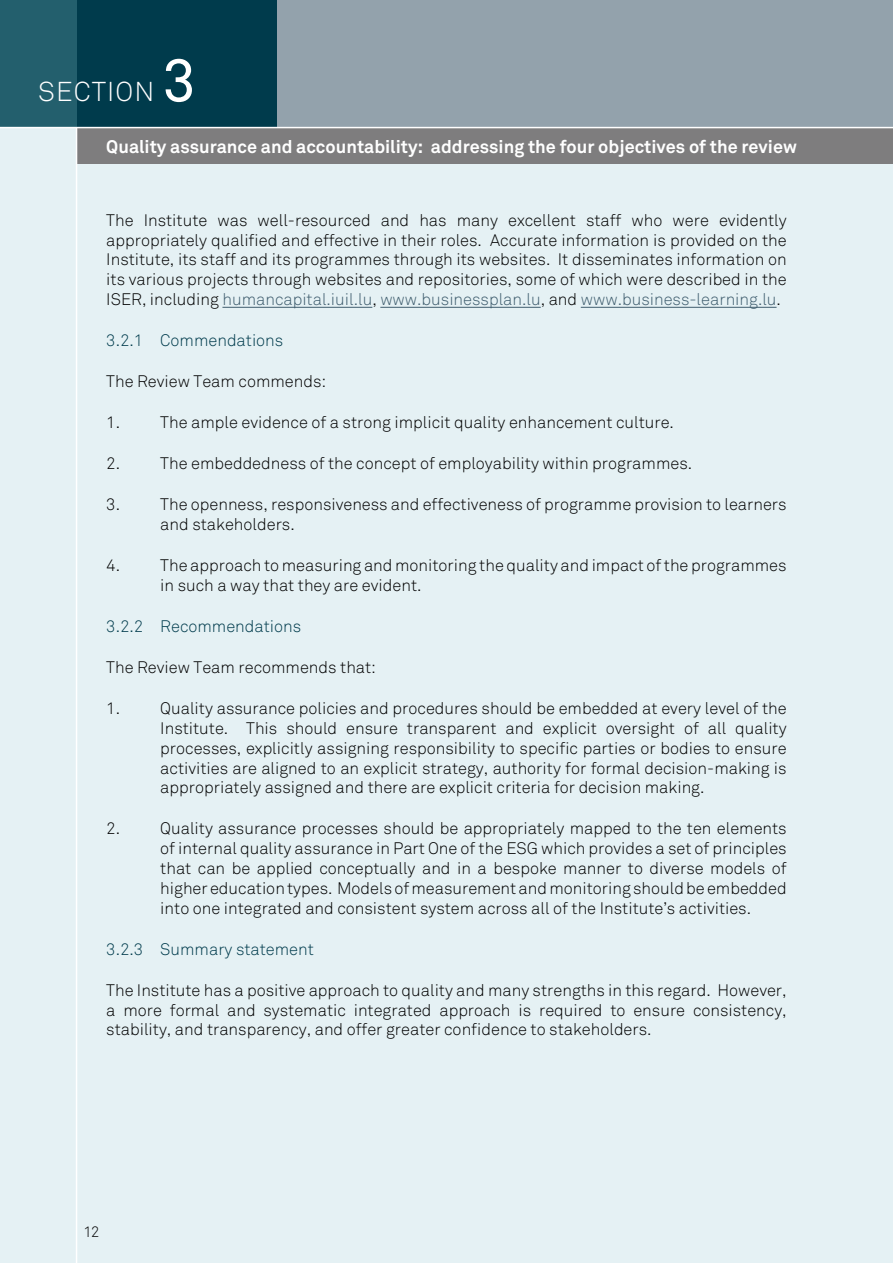
<style>
.page{position:relative;width:893px;height:1263px;background:#fff}
.page>*{position:absolute;margin:0;border:0;box-sizing:border-box;transform-origin:0 0}
.t1{font:60px "Akkurat";color:#fff}
.t2{font:300 27px "Akkurat";letter-spacing:.04em;color:#fff}
.t3{font:700 18px "Akkurat";color:#fff}
.t4{font:300 16.5px/19.8px "Akkurat";color:#000;text-align:justify}
.t5{font:300 16.5px "Akkurat";color:#003b4c}
.t6{font:300 15px "Akkurat";color:#000}
.s1{color:#3f5d6e}
</style>
<div class="page">
<div style="left:0;top:128px;width:893px;height:1135px;background:#e5f1f4"></div>
<div style="left:77px;top:128px;width:816px;height:36px;background:#7e7d7e"></div>
<div style="left:277px;top:0;width:616px;height:128px;background:#93a2ac"></div>
<hr style="left:76px;top:0;width:1px;height:1263px;background:#fff">
<div style="left:77px;top:0;width:200px;height:128px;background:#003b4c"></div>
<div style="left:0;top:0;width:77px;height:128px;background:#235f6d"></div>
<hr style="left:0;top:127px;width:893px;height:1px;background:#fff">
<hr style="left:222px;top:307px;width:150px;height:1px;background:#3f5d6e">
<hr style="left:380px;top:307px;width:161px;height:1px;background:#3f5d6e">
<hr style="left:581px;top:307px;width:196px;height:1px;background:#3f5d6e">
<h1 class="t1" style="left:162px;top:45px;width:35px">3</h1>
<p class="t3" style="left:106px;top:136px;width:692px">Quality assurance and accountability: addressing the four objectives of the review</p>
<h2 class="t2" style="left:38px;top:76px;width:118px">SECTION</h2>
<p class="t4" style="left:106px;top:210px;width:682px">The Institute was well-resourced and has many excellent staff who were evidently appropriately qualified and effective in their roles. Accurate information is provided on the Institute, its staff and its programmes through its websites. It disseminates information on its various projects through websites and repositories, some of which were described in the ISER, including <span class="s1">humancapital.iuil.lu</span>, <span class="s1">www.businessplan.lu</span>, and <span class="s1">www.business-learning.lu</span>.</p>
<p class="t5" style="left:106px;top:331px;width:179px">3.2.1 Commendations</p>
<p class="t4" style="left:106px;top:372px;width:221px">The Review Team commends:</p>
<p class="t4" style="left:106px;top:413px;width:15px">1.</p>
<p class="t4" style="left:160px;top:413px;width:515px">The ample evidence of a strong implicit quality enhancement culture.</p>
<p class="t4" style="left:106px;top:454px;width:15px">2.</p>
<p class="t4" style="left:160px;top:454px;width:533px">The embeddedness of the concept of employability within programmes.</p>
<p class="t4" style="left:106px;top:495px;width:15px">3.</p>
<p class="t4" style="left:160px;top:495px;width:628px">The openness, responsiveness and effectiveness of programme provision to learners and stakeholders.</p>
<p class="t4" style="left:106px;top:556px;width:15px">4.</p>
<p class="t4" style="left:160px;top:556px;width:628px">The approach to measuring and monitoring the quality and impact of the programmes in such a way that they are evident.</p>
<p class="t5" style="left:106px;top:616px;width:196px">3.2.2 Recommendations</p>
<p class="t4" style="left:106px;top:658px;width:271px">The Review Team recommends that:</p>
<p class="t4" style="left:106px;top:699px;width:15px">1.</p>
<p class="t4" style="left:160px;top:699px;width:628px">Quality assurance policies and procedures should be embedded at every level of the Institute. This should ensure transparent and explicit oversight of all quality processes, explicitly assigning responsibility to specific parties or bodies to ensure activities are aligned to an explicit strategy, authority for formal decision-making is appropriately assigned and there are explicit criteria for decision making.</p>
<p class="t4" style="left:106px;top:819px;width:15px">2.</p>
<p class="t4" style="left:160px;top:819px;width:628px">Quality assurance processes should be appropriately mapped to the ten elements of internal quality assurance in Part One of the ESG which provides a set of principles that can be applied conceptually and in a bespoke manner to diverse models of higher education types. Models of measurement and monitoring should be embedded into one integrated and consistent system across all of the Institute’s activities.</p>
<p class="t5" style="left:106px;top:939px;width:209px">3.2.3 Summary statement</p>
<p class="t4" style="left:106px;top:980px;width:682px">The Institute has a positive approach to quality and many strengths in this regard. However, a more formal and systematic integrated approach is required to ensure consistency, stability, and transparency, and offer greater confidence to stakeholders.</p>
<p class="t6" style="left:83px;top:1223px;width:18px">12</p>
</div>
